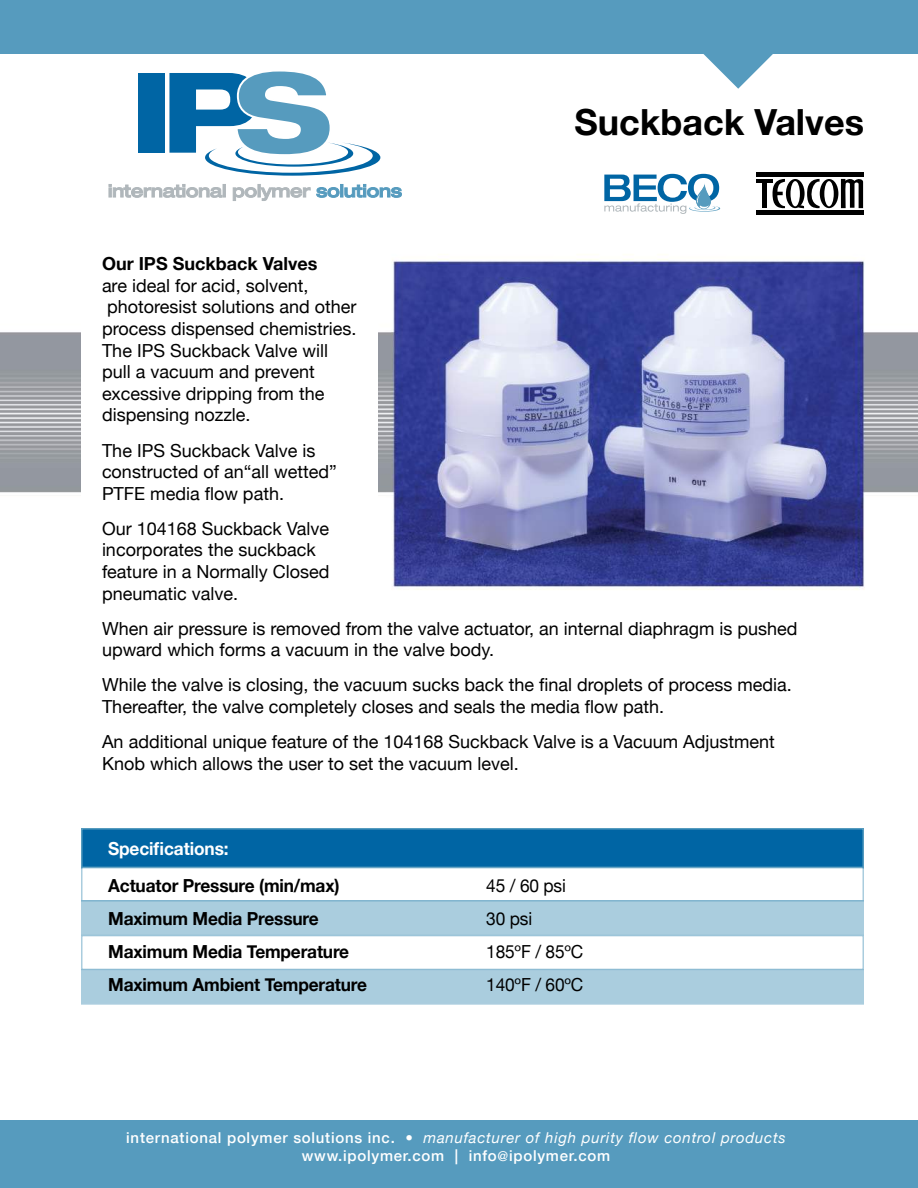
<style>
.page{position:relative;width:918px;height:1188px;background:#fff}
.page>*{position:absolute;margin:0;border:0;box-sizing:border-box;transform-origin:0 0}
.t1{font:700 36px "Helvetica Neue";color:#000}
.t2{font:18px/21.6px "Helvetica Neue";color:#000}
.t3{font:700 18px "Helvetica Neue";letter-spacing:-.01em;color:#000;scale:.96 1}
.t4{font:18px "Helvetica Neue";color:#000;scale:.96 1}
.t5{font:700 18px "Helvetica Neue";letter-spacing:-.01em;color:#000}
.t6{font:700 18px "Helvetica Neue";letter-spacing:-.005em;color:#fff;scale:.96 1}
.t7{font:500 15px/18px "Helvetica Neue";letter-spacing:.05em;color:#fff;text-align:center}
.s1{font-weight:400;font-style:italic}
.s2{font-size:13.5px}
</style>
<div class="page">
<svg style="left:109px;top:184px;width:117px;height:14px"></svg>
<svg style="left:233px;top:184px;width:169px;height:17px"></svg>
<div style="left:138px;top:73px;width:26px;height:80px;background:#0065a4"></div>
<svg style="left:169px;top:71px;width:211px;height:105px"></svg>
<div style="left:0;top:0;width:918px;height:54px;background:#569bbe"></div>
<div style="left:0;top:1120px;width:918px;height:68px;background:#569bbe"></div>
<svg style="left:703px;top:54px;width:70px;height:35px"></svg>
<img style="left:0;top:259px;width:918px;height:331px">
<div style="left:81px;top:304px;width:297px;height:268px;background:#fff"></div>
<hr style="left:756px;top:179px;width:17px;height:4px;background:#000">
<div style="left:762px;top:179px;width:5px;height:29px;background:#000"></div>
<svg style="left:773px;top:178px;width:90px;height:30px"></svg>
<div style="left:756px;top:210px;width:107px;height:5px;background:#000"></div>
<div style="left:756px;top:172px;width:107px;height:5px;background:#000"></div>
<svg style="left:604px;top:174px;width:116px;height:40px"></svg>
<div style="left:81px;top:828px;width:783px;height:40px;background:#0065a4;border:2px solid #569bbe"></div>
<div style="left:81px;top:866px;width:783px;height:36px;background:#fff;border:2px solid #569bbe"></div>
<div style="left:81px;top:900px;width:783px;height:35px;background:#aacdde;border:2px solid #569bbe"></div>
<div style="left:81px;top:969px;width:783px;height:36px;background:#aacdde;border:2px solid #569bbe"></div>
<h1 class="t1" style="left:575px;top:90px;width:291px">Suckback Valves</h1>
<p class="t5" style="left:102px;top:248px;width:217px">Our IPS Suckback Valves</p>
<p class="t2" style="left:102px;top:273px;width:256px">are ideal for acid, solvent, photoresist solutions and other process dispensed chemistries.<br>The IPS Suckback Valve will pull a vacuum and prevent excessive dripping from the dispensing nozzle.</p>
<p class="t2" style="left:102px;top:438px;width:236px">The IPS Suckback Valve is constructed of an“all wetted”<br>PTFE media flow path.</p>
<p class="t2" style="left:102px;top:516px;width:229px">Our 104168 Suckback Valve incorporates the suckback feature in a Normally Closed pneumatic valve.</p>
<p class="t2" style="left:102px;top:616px;width:697px">When air pressure is removed from the valve actuator, an internal diaphragm is pushed upward which forms a vacuum in the valve body.</p>
<p class="t2" style="left:102px;top:673px;width:691px">While the valve is closing, the vacuum sucks back the final droplets of process media.<br>Thereafter, the valve completely closes and seals the media flow path.</p>
<p class="t2" style="left:102px;top:730px;width:674px">An additional unique feature of the 104168 Suckback Valve is a Vacuum Adjustment<br>Knob which allows the user to set the vacuum level.</p>
<p class="t6" style="left:108px;top:832px;width:127px">Specifications:</p>
<p class="t3" style="left:108px;top:869px;width:242px">Actuator Pressure (min/max)</p>
<p class="t4" style="left:486px;top:870px;width:84px">45 / 60 psi</p>
<p class="t3" style="left:108px;top:902px;width:221px">Maximum Media Pressure</p>
<p class="t4" style="left:486px;top:903px;width:49px">30 psi</p>
<p class="t3" style="left:108px;top:935px;width:252px">Maximum Media Temperature</p>
<p class="t4" style="left:486px;top:936px;width:103px">185ºF / 85ºC</p>
<p class="t3" style="left:108px;top:968px;width:271px">Maximum Ambient Temperature</p>
<p class="t4" style="left:486px;top:969px;width:103px">140ºF / 60ºC</p>
<p class="t7" style="left:126px;top:1128px;width:661px">international polymer solutions inc. • <span class="s1">manufacturer of high purity flow control products </span>www.ipolymer.com | info<span class="s2">@</span>ipolymer.com</p>
</div>
